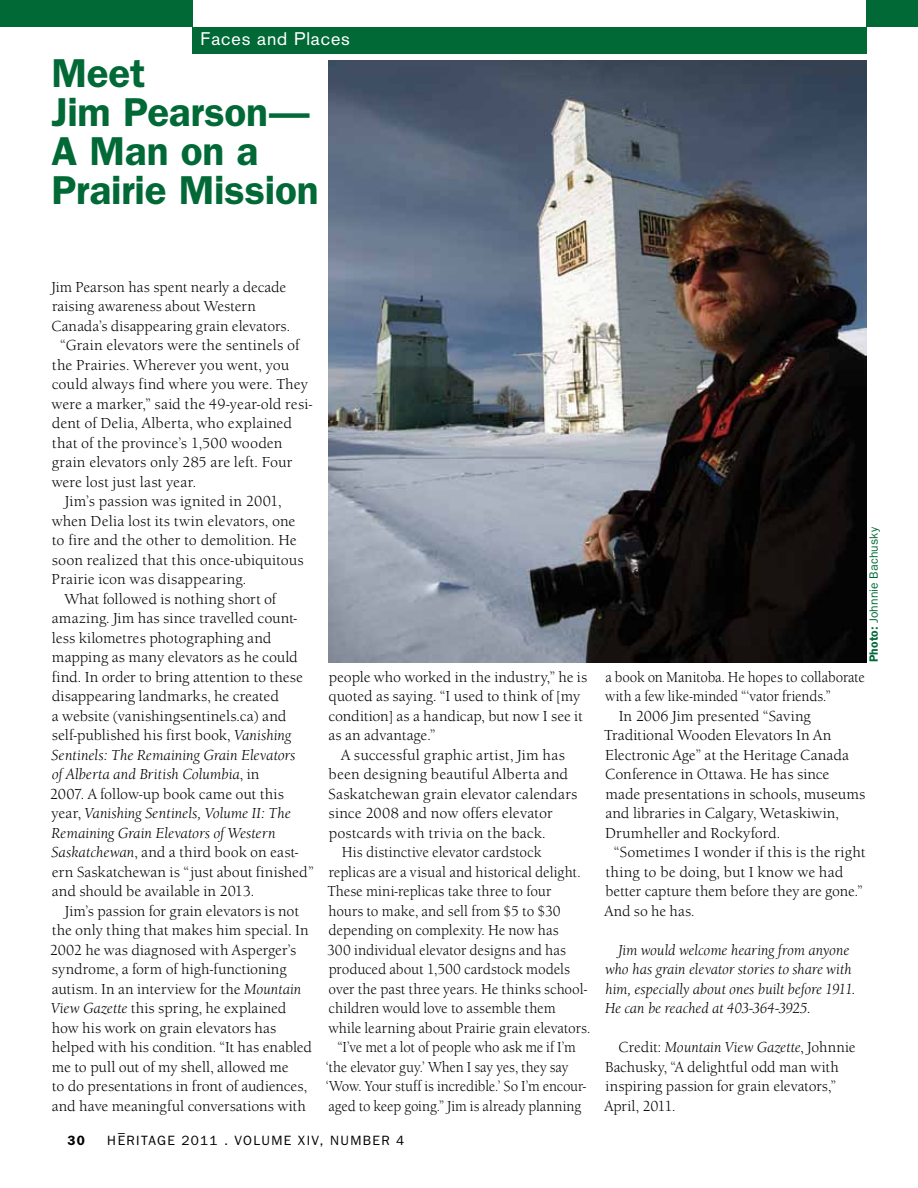
<style>
.page{position:relative;width:918px;height:1188px;background:#fff}
.page>*{position:absolute;margin:0;border:0;box-sizing:border-box;transform-origin:0 0}
.t1{font:600 40.5px/39px "Franklin Gothic";letter-spacing:-.005em;color:#006936}
.t2{font:18px "Akzidenz Grotesk";letter-spacing:.05em;color:#fff}
.t3{font:15px/19.5px "Berkeley Old Style Itc T";color:#000}
.t4{font:15px "Berkeley Old Style Itc T";color:#000;scale:.95 1}
.t5{font:italic 15px/19.5px "Berkeley Old Style Itc T";letter-spacing:-.01em;color:#000}
.t6{font:15px "Berkeley Old Style Itc T";color:#000;scale:.93 1}
.t7{font:15px "Berkeley Old Style Itc T";letter-spacing:.02em;color:#000}
.t8{font:13.5px "Franklin Gothic";letter-spacing:.1em;color:#000}
.t9{font:600 13.5px "Franklin Gothic";color:#000}
.t10{font:12px "Franklin Gothic";letter-spacing:.01em;color:#006936}
.s1{font-style:italic}
.s2{font-style:normal}
.s3{font-weight:600}
</style>
<div class="page">
<div style="left:867px;top:0;width:51px;height:27px;background:#006936"></div>
<div style="left:0;top:0;width:192px;height:27px;background:#006936"></div>
<div style="left:192px;top:27px;width:675px;height:27px;background:#006936"></div>
<img style="left:328px;top:60px;width:539px;height:602px">
<p class="t2" style="left:201px;top:28px;width:151px">Faces and Places</p>
<h1 class="t1" style="left:51px;top:52px;width:269px">Meet<br>Jim Pearson—<br>A Man on a<br>Prairie Mission</h1>
<p class="t3" style="left:51px;top:277px;width:236px">Jim Pearson has spent nearly a decade</p>
<p class="t3" style="left:52px;top:297px;width:205px">raising awareness about Western</p>
<p class="t3" style="left:52px;top:316px;width:240px">Canada’s disappearing grain elevators.</p>
<p class="t3" style="left:60px;top:336px;width:241px">“Grain elevators were the sentinels of</p>
<p class="t3" style="left:52px;top:355px;width:239px">the Prairies. Wherever you went, you</p>
<p class="t3" style="left:52px;top:375px;width:258px">could always find where you were. They</p>
<p class="t3" style="left:52px;top:394px;width:262px">were a marker,” said the 49-year-old resi-</p>
<p class="t3" style="left:52px;top:414px;width:242px">dent of Delia, Alberta, who explained</p>
<p class="t3" style="left:52px;top:433px;width:232px">that of the province’s 1,500 wooden</p>
<p class="t3" style="left:52px;top:453px;width:242px">grain elevators only 285 are left. Four</p>
<p class="t3" style="left:52px;top:472px;width:146px">were lost just last year.</p>
<p class="t3" style="left:65px;top:492px;width:218px">Jim’s passion was ignited in 2001,</p>
<p class="t3" style="left:52px;top:511px;width:245px">when Delia lost its twin elevators, one</p>
<p class="t3" style="left:52px;top:531px;width:246px">to fire and the other to demolition. He</p>
<p class="t3" style="left:52px;top:550px;width:253px">soon realized that this once-ubiquitous</p>
<p class="t7" style="left:52px;top:571px;width:196px">Prairie icon was disappearing.</p>
<p class="t3" style="left:64px;top:589px;width:213px">What followed is nothing short of</p>
<p class="t3" style="left:52px;top:609px;width:247px">amazing. Jim has since travelled count-</p>
<p class="t3" style="left:52px;top:628px;width:221px">less kilometres photographing and</p>
<p class="t3" style="left:52px;top:648px;width:247px">mapping as many elevators as he could</p>
<p class="t3" style="left:52px;top:667px;width:253px">find. In order to bring attention to these</p>
<p class="t3" style="left:52px;top:687px;width:229px">disappearing landmarks, he created</p>
<p class="t3" style="left:52px;top:706px;width:236px">a website (vanishingsentinels.ca) and</p>
<p class="t3" style="left:52px;top:726px;width:241px">self-published his first book, <span class="s1">Vanishing</span></p>
<p class="t5" style="left:51px;top:745px;width:246px">Sentinels: The Remaining Grain Elevators</p>
<p class="t5" style="left:52px;top:765px;width:209px">of Alberta and British Columbia<span class="s2">, in</span></p>
<p class="t3" style="left:50px;top:784px;width:236px">2007. A follow-up book came out this</p>
<p class="t5" style="left:52px;top:804px;width:241px"><span class="s2">year,</span> Vanishing Sentinels, Volume II: The</p>
<p class="t5" style="left:51px;top:823px;width:226px">Remaining Grain Elevators of Western</p>
<p class="t3" style="left:51px;top:843px;width:249px"><span class="s1">Saskatchewan</span>, and a third book on east-</p>
<p class="t3" style="left:52px;top:862px;width:264px">ern Saskatchewan is “just about finished”</p>
<p class="t3" style="left:52px;top:882px;width:204px">and should be available in 2013.</p>
<p class="t3" style="left:65px;top:901px;width:236px">Jim’s passion for grain elevators is not</p>
<p class="t3" style="left:52px;top:921px;width:258px">the only thing that makes him special. In</p>
<p class="t3" style="left:50px;top:940px;width:248px">2002 he was diagnosed with Asperger’s</p>
<p class="t3" style="left:52px;top:960px;width:237px">syndrome, a form of high-functioning</p>
<p class="t3" style="left:52px;top:979px;width:251px">autism. In an interview for the <span class="s1">Mountain</span></p>
<p class="t3" style="left:51px;top:999px;width:237px"><span class="s1">View Gazette</span> this spring, he explained</p>
<p class="t3" style="left:52px;top:1018px;width:226px">how his work on grain elevators has</p>
<p class="t3" style="left:52px;top:1038px;width:262px">helped with his condition. “It has enabled</p>
<p class="t3" style="left:52px;top:1057px;width:238px">me to pull out of my shell, allowed me</p>
<p class="t3" style="left:52px;top:1077px;width:257px">to do presentations in front of audiences,</p>
<p class="t3" style="left:52px;top:1096px;width:256px">and have meaningful conversations with</p>
<p class="t3" style="left:329px;top:667px;width:260px">people who worked in the industry,” he is quoted as saying. “I used to think of [my condition] as a handicap, but now I see it as an advantage.”</p>
<p class="t7" style="left:341px;top:746px;width:225px">A successful graphic artist, Jim has</p>
<p class="t3" style="left:329px;top:765px;width:241px">been designing beautiful Alberta and</p>
<p class="t3" style="left:328px;top:784px;width:250px">Saskatchewan grain elevator calendars</p>
<p class="t3" style="left:329px;top:804px;width:225px">since 2008 and now offers elevator</p>
<p class="t3" style="left:329px;top:823px;width:218px">postcards with trivia on the back.</p>
<p class="t4" style="left:342px;top:844px;width:212px">His distinctive elevator cardstock</p>
<p class="t4" style="left:329px;top:863px;width:266px">replicas are a visual and historical delight.</p>
<p class="t4" style="left:327px;top:883px;width:237px">These mini-replicas take three to four</p>
<p class="t4" style="left:329px;top:902px;width:246px">hours to make, and sell from $5 to $30</p>
<p class="t4" style="left:329px;top:922px;width:244px">depending on complexity. He now has</p>
<p class="t4" style="left:327px;top:941px;width:253px">300 individual elevator designs and has</p>
<p class="t4" style="left:329px;top:961px;width:256px">produced about 1,500 cardstock models</p>
<p class="t4" style="left:329px;top:980px;width:274px">over the past three years. He thinks school-</p>
<p class="t4" style="left:329px;top:1000px;width:241px">children would love to assemble them</p>
<p class="t4" style="left:328px;top:1019px;width:277px">while learning about Prairie grain elevators.</p>
<p class="t6" style="left:337px;top:1039px;width:258px">“I’ve met a lot of people who ask me if I’m</p>
<p class="t6" style="left:326px;top:1058px;width:262px">‘the elevator guy.’ When I say yes, they say</p>
<p class="t6" style="left:326px;top:1078px;width:281px">‘Wow. Your stuff is incredible.’ So I’m encour-</p>
<p class="t6" style="left:329px;top:1097px;width:273px">aged to keep going.” Jim is already planning</p>
<p class="t8" style="left:118px;top:1125px;width:8px">–</p>
<p class="t9" style="left:68px;top:1132px;width:19px">30</p>
<p class="t8" style="left:107px;top:1133px;width:299px">HERITAGE 2011 . VOLUME XIV, NUMBER 4</p>
<p class="t10" style="left:867px;top:662px;width:137px;rotate:-90deg"><span class="s3">Photo:</span> Johnnie Bachusky</p>
<p class="t6" style="left:605px;top:668px;width:281px">a book on Manitoba. He hopes to collaborate</p>
<p class="t6" style="left:605px;top:688px;width:244px">with a few like-minded “‘vator friends.”</p>
<p class="t3" style="left:619px;top:706px;width:194px">In 2006 Jim presented “Saving</p>
<p class="t3" style="left:604px;top:726px;width:229px">Traditional Wooden Elevators In An</p>
<p class="t3" style="left:605px;top:745px;width:245px">Electronic Age” at the Heritage Canada</p>
<p class="t3" style="left:605px;top:765px;width:226px">Conference in Ottawa. He has since</p>
<p class="t3" style="left:605px;top:784px;width:261px">made presentations in schools, museums</p>
<p class="t3" style="left:605px;top:804px;width:235px">and libraries in Calgary, Wetaskiwin,</p>
<p class="t3" style="left:605px;top:823px;width:177px">Drumheller and Rockyford.</p>
<p class="t3" style="left:614px;top:843px;width:253px">“Sometimes I wonder if this is the right</p>
<p class="t3" style="left:605px;top:862px;width:240px">thing to be doing, but I know we had</p>
<p class="t3" style="left:605px;top:882px;width:259px">better capture them before they are gone.”</p>
<p class="t3" style="left:604px;top:901px;width:92px">And so he has.</p>
<p class="t5" style="left:605px;top:940px;width:252px;text-indent:13px">Jim would welcome hearing from anyone who has grain elevator stories to share with him, especially about ones built before 1911.<br>He can be reached at 403-364-3925.</p>
<p class="t3" style="left:604px;top:1038px;width:253px;text-indent:14px">Credit: <span class="s1">Mountain View Gazette</span>, Johnnie<br>Bachusky, “A delightful odd man with inspiring passion for grain elevators,”<br>April, 2011.</p>
</div>
